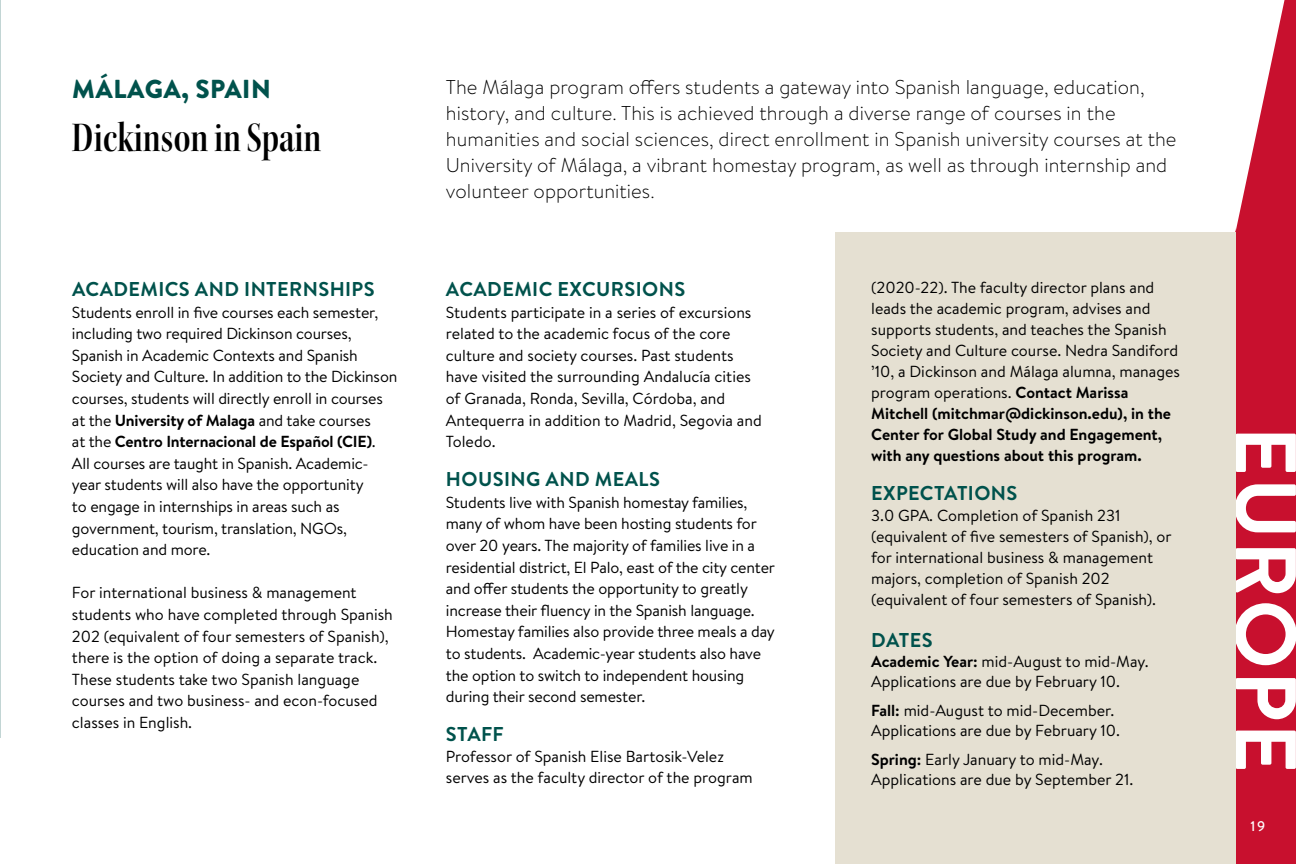
<style>
.page{position:relative;width:1296px;height:864px;background:#fff}
.page>*{position:absolute;margin:0;border:0;box-sizing:border-box;transform-origin:0 0}
.t1{font:700 86.2px "Brandon Text";letter-spacing:.02em;color:#fff}
.t2{font:44px "Kepler Std Semibold Cn Disp";color:#000}
.t3{font:900 26px "Brandon Text";letter-spacing:.02em;color:#00524c}
.t4{font:300 20px/26px "Brandon Text";letter-spacing:.005em;color:#000}
.t5{font:700 20px "Brandon Text";letter-spacing:.02em;color:#00524c}
.t6{font:16px/21.6px "Brandon Text";letter-spacing:-.005em;color:#000}
.t7{font:500 14px "Brandon Text";color:#fff}
.s1{font-weight:700}
</style>
<div class="page">
<div style="left:1236px;top:0;width:60px;height:864px;background:#c8102e"></div>
<div style="left:835px;top:232px;width:401px;height:632px;background:#e5e0d2"></div>
<svg style="left:1235px;top:0;width:50px;height:232px"></svg>
<svg style="left:0;top:0;width:1px;height:738px"></svg>
<h3 class="t3" style="left:72px;top:71px;width:200px">MÁLAGA, SPAIN</h3>
<h2 class="t2" style="left:72px;top:114px;width:251px">Dickinson in Spain</h2>
<p class="t5" style="left:72px;top:275px;width:304px">ACADEMICS AND INTERNSHIPS</p>
<p class="t6" style="left:72px;top:301px;width:327px">Students enroll in five courses each semester, including two required Dickinson courses, Spanish in Academic Contexts and Spanish Society and Culture. In addition to the Dickinson courses, students will directly enroll in courses at the <span class="s1">University of Malaga</span> and take courses<br>at the <span class="s1">Centro Internacional de Español (CIE)</span>.<br>All courses are taught in Spanish. Academic&shy;year students will also have the opportunity<br>to engage in internships in areas such as government, tourism, translation, NGOs, education and more.</p>
<p class="t6" style="left:72px;top:582px;width:322px">For international business &amp; management students who have completed through Spanish 202 (equivalent of four semesters of Spanish), there is the option of doing a separate track.<br>These students take two Spanish language courses and two business- and econ-focused classes in English.</p>
<p class="t4" style="left:446px;top:73px;width:732px">The Málaga program offers students a gateway into Spanish language, education, history, and culture. This is achieved through a diverse range of courses in the humanities and social sciences, direct enrollment in Spanish university courses at the University of Málaga, a vibrant homestay program, as well as through internship and volunteer opportunities.</p>
<p class="t5" style="left:446px;top:275px;width:241px">ACADEMIC EXCURSIONS</p>
<p class="t6" style="left:446px;top:301px;width:318px">Students participate in a series of excursions related to the academic focus of the core culture and society courses. Past students have visited the surrounding Andalucía cities of Granada, Ronda, Sevilla, Córdoba, and Antequerra in addition to Madrid, Segovia and Toledo.</p>
<p class="t5" style="left:446px;top:465px;width:215px">HOUSING AND MEALS</p>
<p class="t6" style="left:446px;top:491px;width:331px">Students live with Spanish homestay families, many of whom have been hosting students for over 20 years. The majority of families live in a residential district, El Palo, east of the city center and offer students the opportunity to greatly increase their fluency in the Spanish language.<br>Homestay families also provide three meals a day to students. Academic-year students also have the option to switch to independent housing during their second semester.</p>
<p class="t5" style="left:446px;top:720px;width:59px">STAFF</p>
<p class="t6" style="left:446px;top:746px;width:308px;line-height:21px">Professor of Spanish Elise Bartosik-Velez serves as the faculty director of the program</p>
<p class="t6" style="left:871px;top:277px;width:310px;line-height:21px">(2020-22). The faculty director plans and leads the academic program, advises and supports students, and teaches the Spanish Society and Culture course. Nedra Sandiford ’10, a Dickinson and Málaga alumna, manages program operations. <span class="s1">Contact Marissa Mitchell (mitchmar@dickinson.edu), in the Center for Global Study and Engagement, with any questions about this program.</span></p>
<p class="t5" style="left:871px;top:479px;width:148px">EXPECTATIONS</p>
<p class="t6" style="left:871px;top:505px;width:302px;line-height:21px">3.0 GPA. Completion of Spanish 231 (equivalent of five semesters of Spanish), or for international business &amp; management majors, completion of Spanish 202 (equivalent of four semesters of Spanish).</p>
<p class="t5" style="left:871px;top:626px;width:63px">DATES</p>
<p class="t6" style="left:871px;top:651px;width:279px;line-height:20px"><span class="s1">Academic Year:</span> mid-August to mid-May.<br>Applications are due by February 10.</p>
<p class="t6" style="left:871px;top:700px;width:250px;line-height:20px"><span class="s1">Fall:</span> mid-August to mid-December.<br>Applications are due by February 10.</p>
<p class="t6" style="left:871px;top:749px;width:264px;line-height:20px"><span class="s1">Spring:</span> Early January to mid-May.<br>Applications are due by September 21.</p>
<h1 class="t1" style="left:1325px;top:426px;width:348px;rotate:90deg">EUROPE</h1>
<p class="t7" style="left:1250px;top:816px;width:16px">19</p>
</div>
